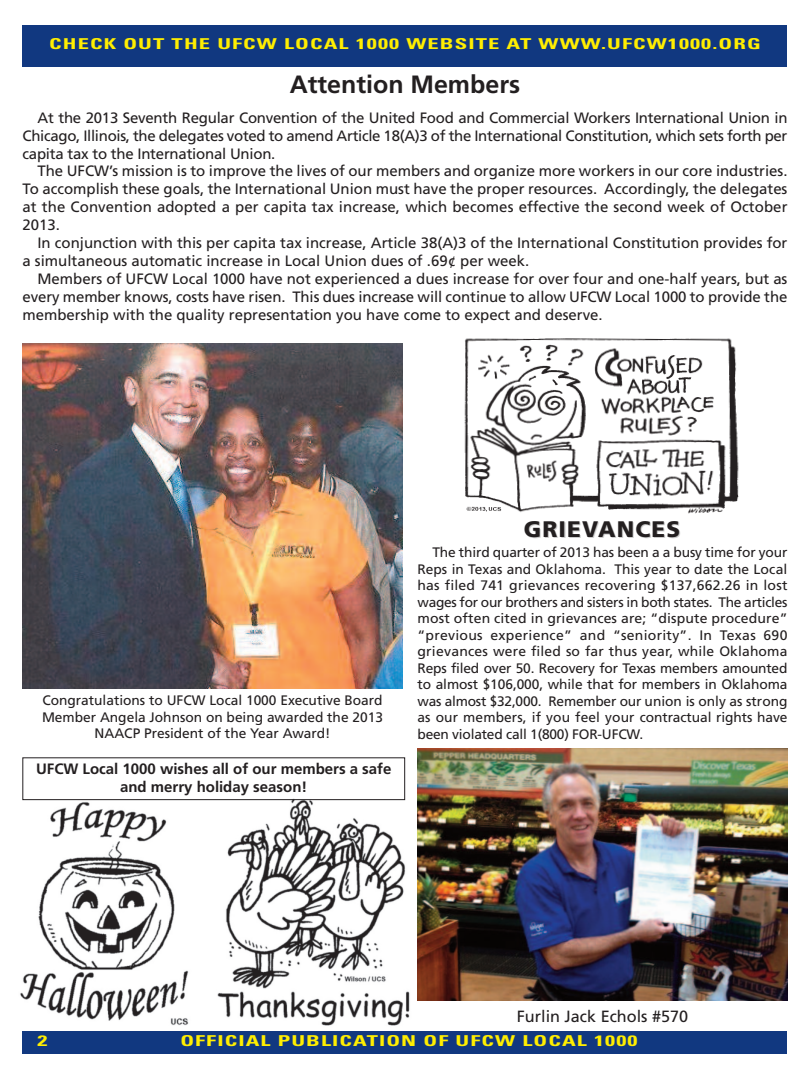
<style>
.page{position:relative;width:810px;height:1080px;background:#fff}
.page>*{position:absolute;margin:0;border:0;box-sizing:border-box;transform-origin:0 0}
.t1{font:700 25px "Frutiger";color:#231f20}
.t2{font:900 22.5px "Frutiger";letter-spacing:.05em;color:#231f20}
.t3{font:16.25px "Frutiger";color:#231f20}
.t4{font:15px/18px "Frutiger";color:#231f20;text-align:justify}
.t5{font:700 condensed 15px "Univers";letter-spacing:.05em;color:#ffee01;scale:1.5 1}
.t6{font:700 15px/18px "Frutiger";color:#231f20;text-align:center}
.t7{font:13.75px/16.5px "Frutiger";color:#231f20;text-align:center}
</style>
<div class="page">
<div style="left:22px;top:25px;width:766px;height:41px;background:#113880"></div>
<div style="left:22px;top:1031px;width:766px;height:23px;background:#113880"></div>
<img style="left:464px;top:338px;width:275px;height:176px">
<img style="left:22px;top:343px;width:380px;height:345px">
<img style="left:20px;top:802px;width:169px;height:223px">
<img style="left:216px;top:799px;width:194px;height:227px">
<div style="left:22px;top:758px;width:383px;height:42px;border:1px solid #231f20"></div>
<img style="left:418px;top:749px;width:370px;height:252px">
<p class="t5" style="left:49px;top:39px;width:476px">CHECK OUT THE UFCW LOCAL 1000 WEBSITE AT WWW.UFCW1000.ORG</p>
<h1 class="t1" style="left:290px;top:74px;width:232px">Attention Members</h1>
<p class="t4" style="left:22px;top:109px;width:767px;text-indent:15px">At the 2013 Seventh Regular Convention of the United Food and Commercial Workers International Union in Chicago, Illinois, the delegates voted to amend Article 18(A)3 of the International Constitution, which sets forth per capita tax to the International Union.</p>
<p class="t4" style="left:22px;top:163px;width:767px;text-indent:15px">The UFCW’s mission is to improve the lives of our members and organize more workers in our core industries.<br>To accomplish these goals, the International Union must have the proper resources. Accordingly, the delegates at the Convention adopted a per capita tax increase, which becomes effective the second week of October 2013.</p>
<p class="t4" style="left:23px;top:235px;width:766px;text-indent:15px">In conjunction with this per capita tax increase, Article 38(A)3 of the International Constitution provides for a simultaneous automatic increase in Local Union dues of .69¢ per week.</p>
<p class="t4" style="left:23px;top:271px;width:767px;text-indent:15px">Members of UFCW Local 1000 have not experienced a dues increase for over four and one-half years, but as every member knows, costs have risen. This dues increase will continue to allow UFCW Local 1000 to provide the membership with the quality representation you have come to expect and deserve.</p>
<p class="t7" style="left:42px;top:693px;width:343px">Congratulations to UFCW Local 1000 Executive Board<br>Member Angela Johnson on being awarded the 2013<br>NAACP President of the Year Award!</p>
<p class="t6" style="left:36px;top:761px;width:357px">UFCW Local 1000 wishes all of our members a safe and merry holiday season!</p>
<h2 class="t2" style="left:524px;top:520px;width:158px">GRIEVANCES</h2>
<p class="t7" style="left:417px;top:545px;width:372px;text-align:justify;text-indent:15px">The third quarter of 2013 has been a a busy time for your Reps in Texas and Oklahoma. This year to date the Local has filed 741 grievances recovering $137,662.26 in lost wages for our brothers and sisters in both states. The articles most often cited in grievances are; “dispute procedure” “previous experience” and “seniority”. In Texas 690 grievances were filed so far thus year, while Oklahoma Reps filed over 50. Recovery for Texas members amounted to almost $106,000, while that for members in Oklahoma was almost $32,000. Remember our union is only as strong as our members, if you feel your contractual rights have been violated call 1(800) FOR-UFCW.</p>
<p class="t3" style="left:517px;top:1010px;width:173px">Furlin Jack Echols #570</p>
<p class="t5" style="left:38px;top:1035px;width:8px">2</p>
<p class="t5" style="left:180px;top:1035px;width:306px">OFFICIAL PUBLICATION OF UFCW LOCAL 1000</p>
</div>
